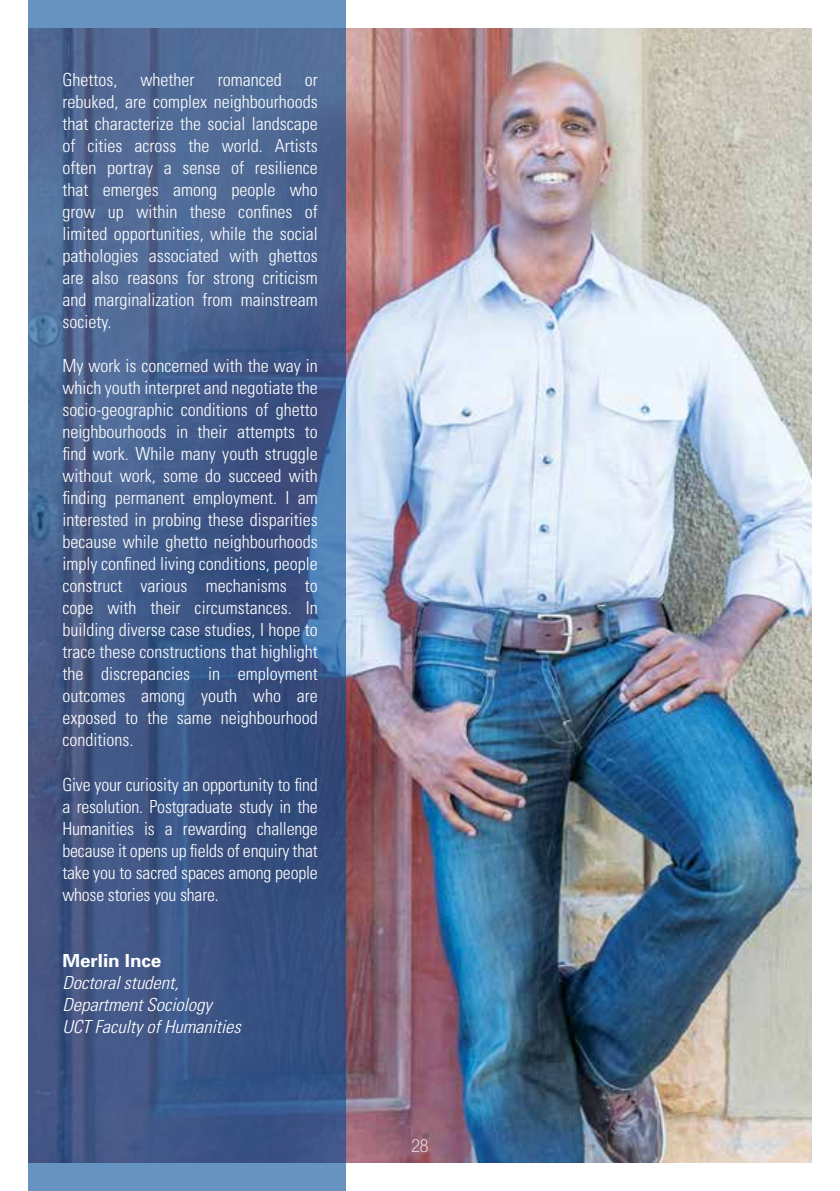
<style>
.page{position:relative;width:840px;height:1191px;background:#fff}
.page>*{position:absolute;margin:0;border:0;box-sizing:border-box;transform-origin:0 0}
.t1{font:300 condensed 18px/22px "Univers";color:#fff;text-align:justify}
.t2{font:italic 300 condensed 18px/22px "Univers";letter-spacing:-.005em;color:#fff;scale:1.05 1}
.t3{font:700 18px "Univers";letter-spacing:-.005em;color:#fff;scale:1.05 1}
.t4{font:100 condensed 18px "Helvetica Neue";color:#fff}
</style>
<div class="page">
<img style="left:346px;top:28px;width:465px;height:1134px">
<svg style="left:28px;top:1px;width:318px;height:1190px;background:#445e8c"></svg>
<p class="t1" style="left:62px;top:69px;width:56px">Ghettos,</p>
<p class="t1" style="left:140px;top:69px;width:55px">whether</p>
<p class="t1" style="left:217px;top:69px;width:65px">romanced</p>
<p class="t1" style="left:62px;top:69px;width:257px;text-indent:242px">or rebuked, are complex neighbourhoods that characterize the social landscape of cities across the world. Artists often portray a sense of resilience that emerges among people who grow up within these confines of limited opportunities, while the social pathologies associated with ghettos are also reasons for strong criticism and marginalization from mainstream society.</p>
<p class="t1" style="left:62px;top:355px;width:257px">My work is concerned with the way in which youth interpret and negotiate the socio-geographic conditions of ghetto neighbourhoods in their attempts to find work. While many youth struggle without work, some do succeed with finding permanent employment. I am interested in probing these disparities because while ghetto neighbourhoods imply confined living conditions, people construct various mechanisms to cope with their circumstances. In building diverse case studies, I hope to trace these constructions that highlight the discrepancies in employment outcomes among youth who are exposed to the same neighbourhood conditions.</p>
<p class="t1" style="left:62px;top:773px;width:257px">Give your curiosity an opportunity to find a resolution. Postgraduate study in the Humanities is a rewarding challenge because it opens up fields of enquiry that take you to sacred spaces among people whose stories you share.</p>
<p class="t3" style="left:62px;top:948px;width:96px">Merlin Ince</p>
<p class="t2" style="left:62px;top:971px;width:171px">Doctoral student,<br>Department Sociology<br>UCT Faculty of Humanities</p>
<p class="t4" style="left:411px;top:1135px;width:19px">28</p>
</div>
